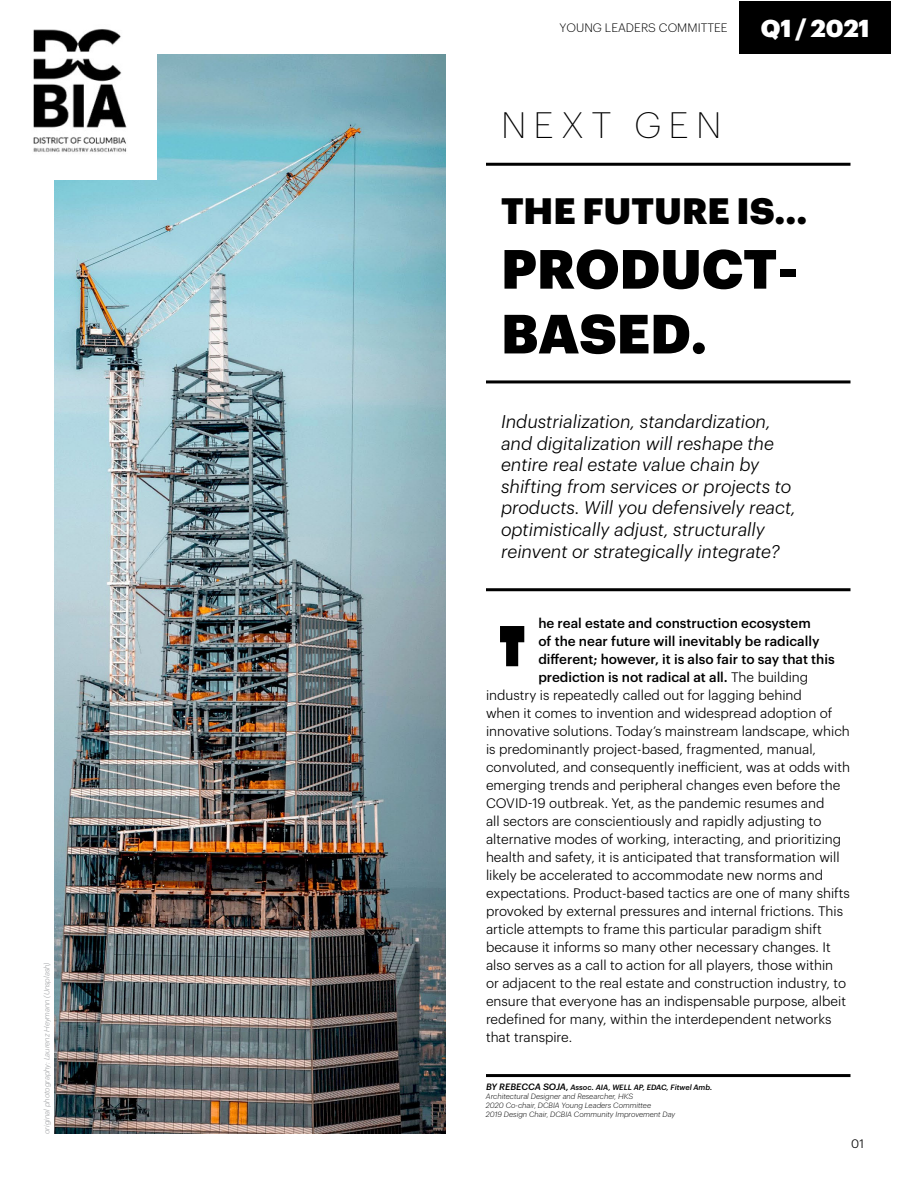
<style>
.page{position:relative;width:918px;height:1188px;background:#fff}
.page>*{position:absolute;margin:0;border:0;box-sizing:border-box;transform-origin:0 0}
.t1{font:900 54px/64.8px "HKS Sans";color:#000}
.t2{font:800 condensed 54px "Gill Sans";color:#000}
.t3{font:900 36px "HKS Sans";color:#000}
.t4{font:200 36px "HKS Sans";letter-spacing:.2em;color:#000}
.t5{font:900 24px "HKS Sans";letter-spacing:-.005em;color:#fff}
.t6{font:italic 300 18px/21.6px "HKS Sans";color:#000}
.t7{font:300 13.5px "HKS Sans";color:#000}
.t8{font:500 13.5px "HKS Sans";color:#000}
.t9{font:300 12px "HKS Sans";color:#000}
.t10{font:300 12px "HKS Sans";color:#000}
.t11{font:italic 300 7.5px/9px "HKS Sans";color:#000}
.t12{font:italic 300 7.5px "HKS Sans";color:#939598}
.s1{font-weight:300}
.s2{font-weight:500;font-size:9px}
.s3{font-weight:500}
</style>
<div class="page">
<img style="left:55px;top:55px;width:391px;height:1079px">
<div style="left:739px;top:1px;width:152px;height:52px;background:#000"></div>
<img style="left:33px;top:29px;width:124px;height:150px">
<hr style="left:486px;top:380px;width:364px;height:3px;background:#000">
<hr style="left:486px;top:163px;width:364px;height:3px;background:#000">
<hr style="left:486px;top:588px;width:364px;height:3px;background:#000">
<hr style="left:486px;top:1074px;width:364px;height:3px;background:#000">
<p class="t12" style="left:41px;top:1134px;width:174px;rotate:-90deg">original photography: Laurenz Heymann (Unsplash)</p>
<p class="t9" style="left:560px;top:19px;width:170px">YOUNG LEADERS COMMITTEE</p>
<h2 class="t4" style="left:501px;top:99px;width:222px">NEXT GEN</h2>
<h3 class="t5" style="left:761px;top:10px;width:110px">Q1 / 2021</h3>
<h2 class="t3" style="left:501px;top:183px;width:308px">THE FUTURE IS...</h2>
<h1 class="t1" style="left:501px;top:232px;width:299px">PRODUCT-<br>BASED.</h1>
<p class="t6" style="left:501px;top:409px;width:296px">Industrialization, standardization, and digitalization will reshape the entire real estate value chain by shifting from services or projects to products. Will you defensively react, optimistically adjust, structurally reinvent or strategically integrate?</p>
<p class="t8" style="left:538px;top:613px;width:274px">he real estate and construction ecosystem</p>
<p class="t8" style="left:538px;top:631px;width:283px">of the near future will inevitably be radically</p>
<p class="t8" style="left:538px;top:649px;width:298px">different; however, it is also fair to say that this</p>
<p class="t8" style="left:538px;top:667px;width:271px">prediction is not radical at all. <span class="s1">The building</span></p>
<p class="t7" style="left:486px;top:685px;width:317px">industry is repeatedly called out for lagging behind</p>
<p class="t7" style="left:486px;top:703px;width:348px">when it comes to invention and widespread adoption of</p>
<p class="t7" style="left:486px;top:721px;width:365px">innovative solutions. Today’s mainstream landscape, which</p>
<p class="t7" style="left:486px;top:739px;width:332px">is predominantly project-based, fragmented, manual,</p>
<p class="t7" style="left:486px;top:757px;width:366px">convoluted, and consequently inefficient, was at odds with</p>
<p class="t7" style="left:486px;top:775px;width:356px">emerging trends and peripheral changes even before the</p>
<p class="t7" style="left:486px;top:793px;width:340px">COVID-19 outbreak. Yet, as the pandemic resumes and</p>
<p class="t7" style="left:486px;top:811px;width:337px">all sectors are conscientiously and rapidly adjusting to</p>
<p class="t7" style="left:486px;top:829px;width:357px">alternative modes of working, interacting, and prioritizing</p>
<p class="t7" style="left:486px;top:847px;width:355px">health and safety, it is anticipated that transformation will</p>
<p class="t7" style="left:486px;top:865px;width:339px">likely be accelerated to accommodate new norms and</p>
<p class="t7" style="left:486px;top:883px;width:365px">expectations. Product-based tactics are one of many shifts</p>
<p class="t7" style="left:486px;top:901px;width:359px">provoked by external pressures and internal frictions. This</p>
<p class="t7" style="left:486px;top:919px;width:337px">article attempts to frame this particular paradigm shift</p>
<p class="t7" style="left:486px;top:937px;width:346px">because it informs so many other necessary changes. It</p>
<p class="t7" style="left:486px;top:955px;width:349px">also serves as a call to action for all players, those within</p>
<p class="t7" style="left:486px;top:973px;width:362px">or adjacent to the real estate and construction industry, to</p>
<p class="t7" style="left:486px;top:991px;width:362px">ensure that everyone has an indispensable purpose, albeit</p>
<p class="t7" style="left:486px;top:1009px;width:347px">redefined for many, within the interdependent networks</p>
<p class="t7" style="left:486px;top:1027px;width:88px">that transpire.</p>
<h1 class="t2" style="left:499px;top:613px;width:27px">T</h1>
<p class="t11" style="left:486px;top:1082px;width:228px"><span class="s2">BY REBECCA SOJA,</span> <span class="s3">Assoc. AIA, WELL AP, EDAC, Fitwel Amb.<br></span>Architectural Designer and Researcher, HKS<br>2020 Co-chair, DCBIA Young Leaders Committee<br>2019 Design Chair, DCBIA Community Improvement Day</p>
<p class="t10" style="left:851px;top:1135px;width:14px">01</p>
</div>
